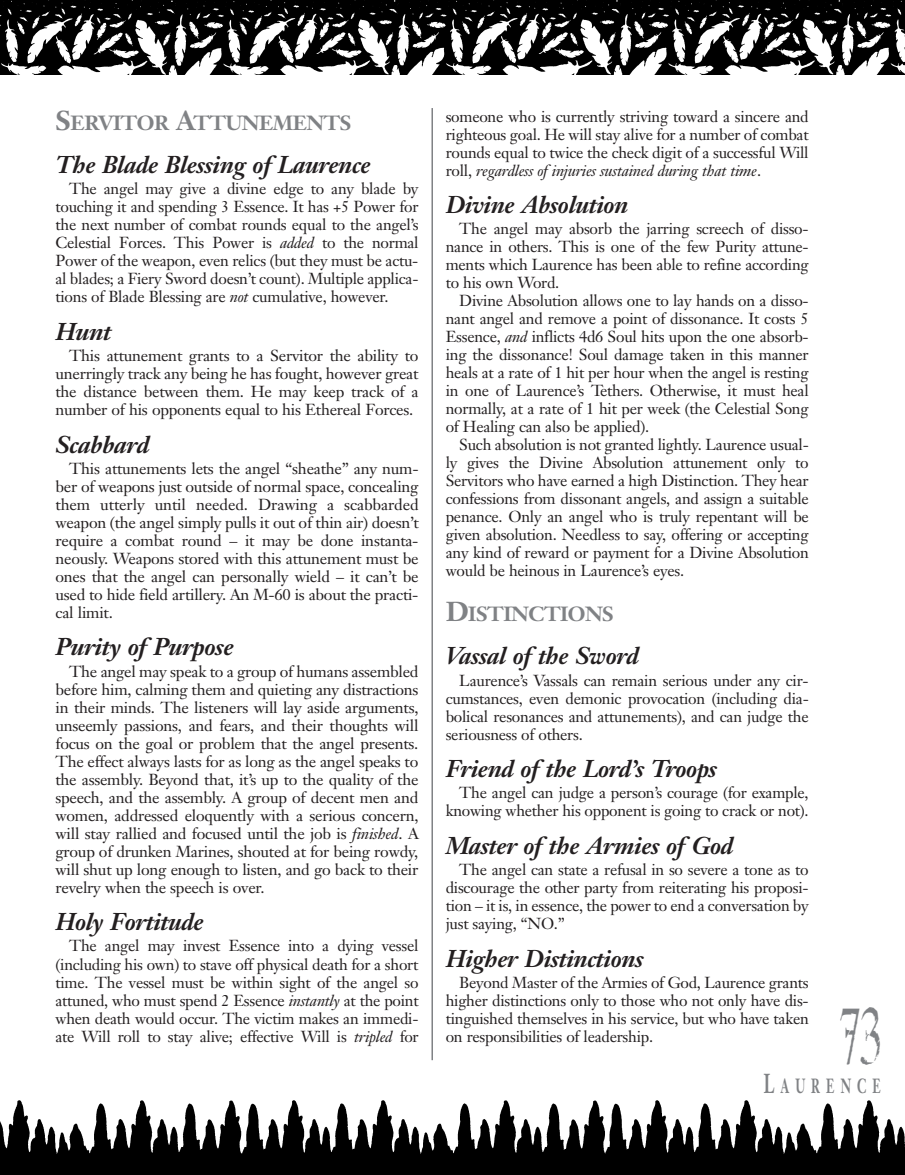
<style>
.page{position:relative;width:905px;height:1175px;background:#fff}
.page>*{position:absolute;margin:0;border:0;box-sizing:border-box;transform-origin:0 0}
.t1{font:61.35px "Skreech Caps";color:#808285;scale:.56 1}
.t2{font:italic 700 24px "Janson Text";letter-spacing:-.015em;color:#231f20}
.t3{font:700 20.25px "Janson Text";letter-spacing:-.02em;color:#808285}
.t4{font:700 20.25px "Janson Text";letter-spacing:.52em;color:#808285;scale:.58 1}
.t5{font:15.75px/18px "Janson Text";letter-spacing:-.015em;color:#231f20;text-align:justify}
.s1{font-size:27px}
.s2{font-style:italic}
</style>
<div class="page">
<img style="left:0;top:0;width:904px;height:75px">
<img style="left:0;top:1100px;width:904px;height:74px">
<hr style="left:431px;top:108px;width:2px;height:952px;background:#808285">
<p class="t3" style="left:56px;top:115px;width:297px"><span class="s1">S</span>ERVITOR <span class="s1">A</span>TTUNEMENTS</p>
<h2 class="t2" style="left:56px;top:155px;width:317px">The Blade Blessing of Laurence</h2>
<p class="t5" style="left:56px;top:181px;width:364px;text-indent:13px">The angel may give a divine edge to any blade by touching it and spending 3 Essence. It has +5 Power for the next number of combat rounds equal to the angel’s Celestial Forces. This Power is <span class="s2">added</span> to the normal Power of the weapon, even relics (but they must be actu&shy;al blades; a Fiery Sword doesn’t count). Multiple applica&shy;tions of Blade Blessing are <span class="s2">not</span> cumulative, however.</p>
<h2 class="t2" style="left:56px;top:322px;width:57px">Hunt</h2>
<p class="t5" style="left:55px;top:348px;width:364px;text-indent:14px">This attunement grants to a Servitor the ability to unerringly track any being he has fought, however great the distance between them. He may keep track of a number of his opponents equal to his Ethereal Forces.</p>
<h2 class="t2" style="left:56px;top:435px;width:95px">Scabbard</h2>
<p class="t5" style="left:55px;top:461px;width:365px;text-indent:14px">This attunements lets the angel “sheathe” any num&shy;ber of weapons just outside of normal space, concealing them utterly until needed. Drawing a scabbarded weapon (the angel simply pulls it out of thin air) doesn’t require a combat round – it may be done instanta&shy;neously. Weapons stored with this attunement must be ones that the angel can personally wield – it can’t be used to hide field artillery. An M-60 is about the practi&shy;cal limit.</p>
<h2 class="t2" style="left:56px;top:638px;width:180px">Purity of Purpose</h2>
<p class="t5" style="left:55px;top:664px;width:364px;text-indent:14px">The angel may speak to a group of humans assembled before him, calming them and quieting any distractions in their minds. The listeners will lay aside arguments, unseemly passions, and fears, and their thoughts will focus on the goal or problem that the angel presents.<br>The effect always lasts for as long as the angel speaks to the assembly. Beyond that, it’s up to the quality of the speech, and the assembly. A group of decent men and women, addressed eloquently with a serious concern, will stay rallied and focused until the job is <span class="s2">finished</span>. A group of drunken Marines, shouted at for being rowdy, will shut up long enough to listen, and go back to their revelry when the speech is over.</p>
<h2 class="t2" style="left:56px;top:912px;width:150px">Holy Fortitude</h2>
<p class="t5" style="left:55px;top:938px;width:364px;text-indent:14px">The angel may invest Essence into a dying vessel (including his own) to stave off physical death for a short time. The vessel must be within sight of the angel so attuned, who must spend 2 Essence <span class="s2">instantly</span> at the point when death would occur. The victim makes an immedi&shy;ate Will roll to stay alive; effective Will is <span class="s2">tripled</span> for</p>
<p class="t5" style="left:446px;top:109px;width:364px">someone who is currently striving toward a sincere and righteous goal. He will stay alive for a number of combat rounds equal to twice the check digit of a successful Will roll, <span class="s2">regardless of injuries sustained during that time</span>.</p>
<h2 class="t2" style="left:446px;top:195px;width:184px">Divine Absolution</h2>
<p class="t5" style="left:446px;top:221px;width:364px;text-indent:13px">The angel may absorb the jarring screech of disso&shy;nance in others. This is one of the few Purity attune&shy;ments which Laurence has been able to refine according to his own Word.</p>
<p class="t5" style="left:446px;top:293px;width:364px;text-indent:13px">Divine Absolution allows one to lay hands on a disso&shy;nant angel and remove a point of dissonance. It costs 5<br>Essence, <span class="s2">and</span> inflicts 4d6 Soul hits upon the one absorb&shy;ing the dissonance! Soul damage taken in this manner heals at a rate of 1 hit per hour when the angel is resting in one of Laurence’s Tethers. Otherwise, it must heal normally, at a rate of 1 hit per week (the Celestial Song of Healing can also be applied).</p>
<p class="t5" style="left:446px;top:437px;width:365px;text-indent:13px">Such absolution is not granted lightly. Laurence usual&shy;ly gives the Divine Absolution attunement only to Servitors who have earned a high Distinction. They hear confessions from dissonant angels, and assign a suitable penance. Only an angel who is truly repentant will be given absolution. Needless to say, offering or accepting any kind of reward or payment for a Divine Absolution would be heinous in Laurence’s eyes.</p>
<p class="t3" style="left:446px;top:606px;width:170px"><span class="s1">D</span>ISTINCTIONS</p>
<h2 class="t2" style="left:446px;top:647px;width:195px">Vassal of the Sword</h2>
<p class="t5" style="left:446px;top:672px;width:364px;text-indent:13px">Laurence’s Vassals can remain serious under any cir&shy;cumstances, even demonic provocation (including dia&shy;bolical resonances and attunements), and can judge the seriousness of others.</p>
<h2 class="t2" style="left:446px;top:759px;width:273px">Friend of the Lord’s Troops</h2>
<p class="t5" style="left:446px;top:785px;width:364px;text-align:right">The angel can judge a person’s courage (for example, knowing whether his opponent is going to crack or not).</p>
<h2 class="t2" style="left:446px;top:836px;width:289px">Master of the Armies of God</h2>
<p class="t5" style="left:446px;top:862px;width:364px;text-indent:13px">The angel can state a refusal in so severe a tone as to discourage the other party from reiterating his proposi&shy;tion – it is, in essence, the power to end a conversation by just saying, “NO.”</p>
<h2 class="t2" style="left:446px;top:949px;width:199px">Higher Distinctions</h2>
<p class="t5" style="left:446px;top:975px;width:364px;text-indent:13px">Beyond Master of the Armies of God, Laurence grants higher distinctions only to those who not only have dis&shy;tinguished themselves in his service, but who have taken on responsibilities of leadership.</p>
<h1 class="t1" style="left:840px;top:995px;width:73px">73</h1>
<p class="t4" style="left:764px;top:1077px;width:203px"><span class="s1">L</span>AURENCE</p>
</div>
